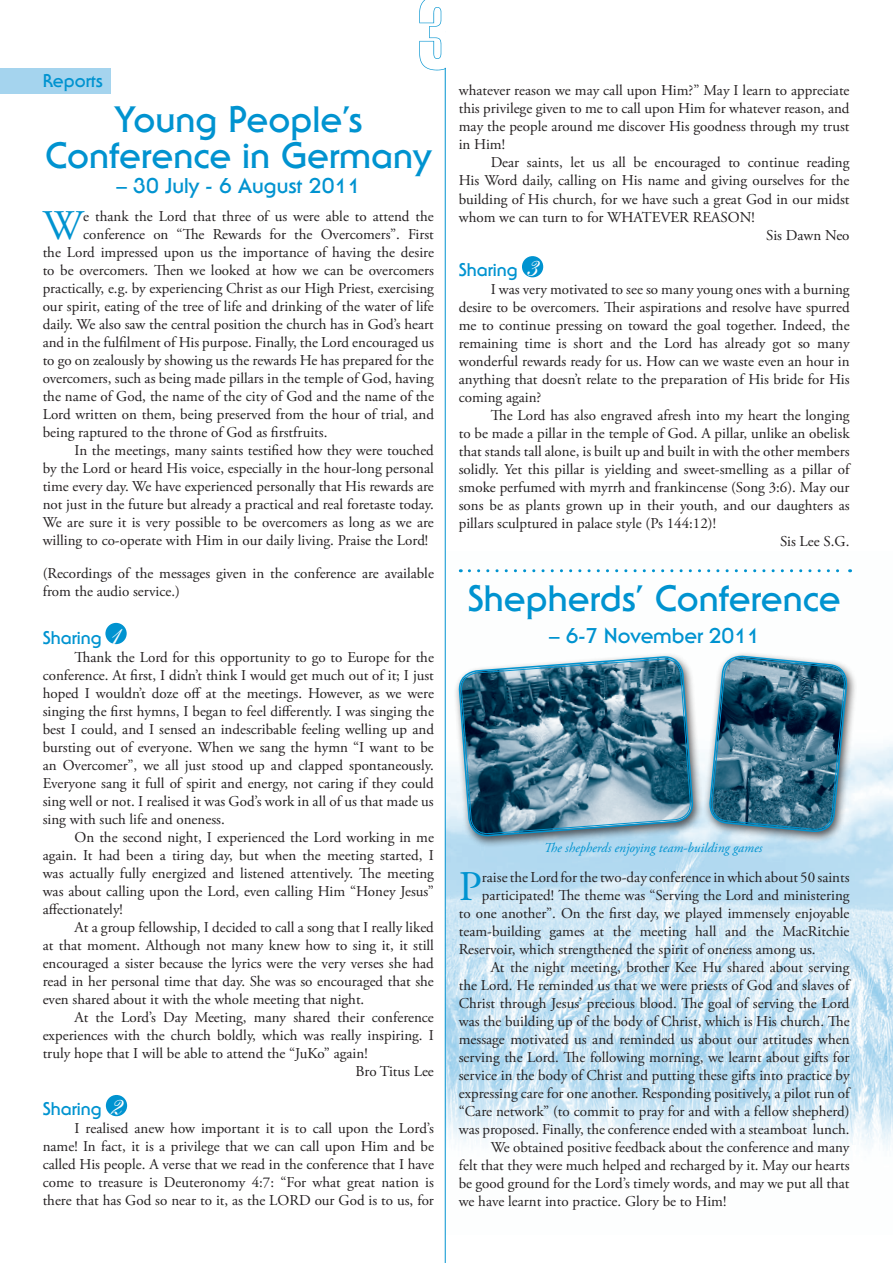
<style>
.page{position:relative;width:893px;height:1263px;background:#fff}
.page>*{position:absolute;margin:0;border:0;box-sizing:border-box;transform-origin:0 0}
.t1{font:42.15px "Adobe Garamond Pro";color:#0093d0}
.t2{font:700 36px/36px "Serif Gothic";color:#0093d0;text-align:center}
.t3{font:700 21px "Serif Gothic";color:#0093d0}
.t4{font:700 18px "Serif Gothic";color:#0093d0}
.t5{font:15px/18px "Adobe Garamond Pro";color:#231f20;text-align:justify}
.t6{font:italic 13.5px "Adobe Garamond Pro";color:#0093d0}
.s1{font-family:"Sheer Elegance";font-weight:400;font-size:36px;color:#fff}
</style>
<div class="page">
<img style="left:446px;top:569px;width:447px;height:582px">
<div style="left:522px;top:256px;width:21px;height:21px;background:#0093d0;border-radius:50%"></div>
<div style="left:106px;top:1095px;width:21px;height:21px;background:#0093d0;border-radius:50%"></div>
<hr style="left:445px;top:68px;width:1px;height:1195px;background:#0093d0">
<img style="left:419px;top:0;width:26px;height:70px">
<svg style="left:469px;top:569px;width:382px;height:3px"></svg>
<div style="left:0;top:68px;width:111px;height:26px;background:#a5d4ee"></div>
<div style="left:105px;top:623px;width:22px;height:21px;background:#0093d0;border-radius:50%"></div>
<div style="left:453px;top:652px;width:250px;height:196px;background:#231f20;opacity:.75"></div>
<svg style="left:458px;top:656px;width:236px;height:203px;background:#b3d3e6"></svg>
<svg style="left:460px;top:658px;width:231px;height:177px;background:#588297"></svg>
<div style="left:704px;top:652px;width:153px;height:191px;background:#231f20;opacity:.75"></div>
<svg style="left:708px;top:654px;width:140px;height:180px;background:#4e7b91"></svg>
<p class="t4" style="left:43px;top:70px;width:62px">Reports</p>
<h2 class="t2" style="left:45px;top:102px;width:387px">Young People’s<br>Conference in Germany</h2>
<h3 class="t3" style="left:116px;top:174px;width:245px">– 30 July - 6 August 2011</h3>
<h1 class="t1" style="left:43px;top:200px;width:42px">W</h1>
<p class="t5" style="left:83px;top:208px;width:352px">e thank the Lord that three of us were able to attend the</p>
<p class="t5" style="left:83px;top:226px;width:352px">conference on “The Rewards for the Overcomers”. First</p>
<p class="t5" style="left:43px;top:244px;width:393px">the Lord impressed upon us the importance of having the desire</p>
<p class="t5" style="left:43px;top:262px;width:393px">to be overcomers. Then we looked at how we can be overcomers</p>
<p class="t5" style="left:43px;top:280px;width:393px">practically, e.g. by experiencing Christ as our High Priest, exercising</p>
<p class="t5" style="left:43px;top:298px;width:393px">our spirit, eating of the tree of life and drinking of the water of life</p>
<p class="t5" style="left:43px;top:316px;width:393px">daily. We also saw the central position the church has in God’s heart</p>
<p class="t5" style="left:43px;top:334px;width:393px">and in the fulfilment of His purpose. Finally, the Lord encouraged us</p>
<p class="t5" style="left:43px;top:352px;width:393px">to go on zealously by showing us the rewards He has prepared for the</p>
<p class="t5" style="left:43px;top:370px;width:393px">overcomers, such as being made pillars in the temple of God, having</p>
<p class="t5" style="left:43px;top:388px;width:393px">the name of God, the name of the city of God and the name of the</p>
<p class="t5" style="left:43px;top:406px;width:393px">Lord written on them, being preserved from the hour of trial, and</p>
<p class="t5" style="left:43px;top:424px;width:286px">being raptured to the throne of God as firstfruits.</p>
<p class="t5" style="left:75px;top:442px;width:361px">In the meetings, many saints testified how they were touched</p>
<p class="t5" style="left:43px;top:460px;width:393px">by the Lord or heard His voice, especially in the hour-long personal</p>
<p class="t5" style="left:43px;top:478px;width:393px">time every day. We have experienced personally that His rewards are</p>
<p class="t5" style="left:43px;top:496px;width:393px">not just in the future but already a practical and real foretaste today.</p>
<p class="t5" style="left:43px;top:514px;width:393px">We are sure it is very possible to be overcomers as long as we are</p>
<p class="t5" style="left:43px;top:532px;width:387px">willing to co-operate with Him in our daily living. Praise the Lord!</p>
<p class="t5" style="left:43px;top:565px;width:393px">(Recordings of the messages given in the conference are available from the audio service.)</p>
<p class="t5" style="left:459px;top:82px;width:392px">whatever reason we may call upon Him?” May I learn to appreciate this privilege given to me to call upon Him for whatever reason, and may the people around me discover His goodness through my trust in Him!</p>
<p class="t5" style="left:491px;top:154px;width:360px">Dear saints, let us all be encouraged to continue reading</p>
<p class="t5" style="left:459px;top:172px;width:392px">His Word daily, calling on His name and giving ourselves for the</p>
<p class="t5" style="left:459px;top:190px;width:392px">building of His church, for we have such a great God in our midst</p>
<p class="t5" style="left:459px;top:208px;width:298px">whom we can turn to for WHATEVER REASON!</p>
<p class="t5" style="left:766px;top:226px;width:85px">Sis Dawn Neo</p>
<p class="t4" style="left:459px;top:259px;width:82px">Sharing <span class="s1">3</span></p>
<p class="t5" style="left:459px;top:280px;width:392px;text-indent:32px">I was very motivated to see so many young ones with a burning desire to be overcomers. Their aspirations and resolve have spurred me to continue pressing on toward the goal together. Indeed, the remaining time is short and the Lord has already got so many wonderful rewards ready for us. How can we waste even an hour in anything that doesn’t relate to the preparation of His bride for His coming again?</p>
<p class="t5" style="left:491px;top:406px;width:360px">The Lord has also engraved afresh into my heart the longing</p>
<p class="t5" style="left:459px;top:424px;width:392px">to be made a pillar in the temple of God. A pillar, unlike an obelisk</p>
<p class="t5" style="left:459px;top:442px;width:392px">that stands tall alone, is built up and built in with the other members</p>
<p class="t5" style="left:459px;top:460px;width:392px">solidly. Yet this pillar is yielding and sweet-smelling as a pillar of</p>
<p class="t5" style="left:459px;top:478px;width:392px">smoke perfumed with myrrh and frankincense (Song 3:6). May our</p>
<p class="t5" style="left:459px;top:496px;width:392px">sons be as plants grown up in their youth, and our daughters as</p>
<p class="t5" style="left:459px;top:514px;width:259px">pillars sculptured in palace style (Ps 144:12)!</p>
<p class="t5" style="left:780px;top:532px;width:71px">Sis Lee S.G.</p>
<h2 class="t2" style="left:468px;top:581px;width:374px">Shepherds’ Conference</h2>
<p class="t4" style="left:43px;top:627px;width:79px">Sharing <span class="s1">1</span></p>
<h3 class="t3" style="left:549px;top:623px;width:212px">– 6-7 November 2011</h3>
<p class="t5" style="left:43px;top:648px;width:393px;text-indent:32px">Thank the Lord for this opportunity to go to Europe for the conference. At first, I didn’t think I would get much out of it; I just hoped I wouldn’t doze off at the meetings. However, as we were singing the first hymns, I began to feel differently. I was singing the best I could, and I sensed an indescribable feeling welling up and bursting out of everyone. When we sang the hymn “I want to be an Overcomer”, we all just stood up and clapped spontaneously.<br>Everyone sang it full of spirit and energy, not caring if they could sing well or not. I realised it was God’s work in all of us that made us sing with such life and oneness.</p>
<p class="t5" style="left:43px;top:828px;width:393px;text-indent:32px">On the second night, I experienced the Lord working in me again. It had been a tiring day, but when the meeting started, I was actually fully energized and listened attentively. The meeting was about calling upon the Lord, even calling Him “Honey Jesus” affectionately!</p>
<p class="t5" style="left:43px;top:918px;width:393px;text-indent:32px">At a group fellowship, I decided to call a song that I really liked at that moment. Although not many knew how to sing it, it still encouraged a sister because the lyrics were the very verses she had read in her personal time that day. She was so encouraged that she even shared about it with the whole meeting that night.</p>
<p class="t5" style="left:75px;top:1008px;width:361px">At the Lord’s Day Meeting, many shared their conference</p>
<p class="t5" style="left:43px;top:1026px;width:393px">experiences with the church boldly, which was really inspiring. I</p>
<p class="t5" style="left:43px;top:1044px;width:326px">truly hope that I will be able to attend the “JuKo” again!</p>
<p class="t5" style="left:356px;top:1062px;width:80px">Bro Titus Lee</p>
<p class="t4" style="left:43px;top:1098px;width:82px">Sharing <span class="s1">2</span></p>
<p class="t5" style="left:43px;top:1120px;width:393px;text-indent:32px">I realised anew how important it is to call upon the Lord’s name! In fact, it is a privilege that we can call upon Him and be called His people. A verse that we read in the conference that I have come to treasure is Deuteronomy 4:7: “For what great nation is there that has God so near to it, as the LORD our God is to us, for</p>
<p class="t6" style="left:544px;top:840px;width:220px">The shepherds enjoying team-building games</p>
<h1 class="t1" style="left:459px;top:861px;width:25px">P</h1>
<p class="t5" style="left:482px;top:868px;width:369px">raise the Lord for the two-day conference in which about 50 saints</p>
<p class="t5" style="left:482px;top:886px;width:369px">participated! The theme was “Serving the Lord and ministering</p>
<p class="t5" style="left:459px;top:904px;width:392px">to one another”. On the first day, we played immensely enjoyable</p>
<p class="t5" style="left:459px;top:922px;width:392px">team-building games at the meeting hall and the MacRitchie</p>
<p class="t5" style="left:459px;top:940px;width:358px">Reservoir, which strengthened the spirit of oneness among us.</p>
<p class="t5" style="left:491px;top:958px;width:360px">At the night meeting, brother Kee Hu shared about serving</p>
<p class="t5" style="left:459px;top:976px;width:392px">the Lord. He reminded us that we were priests of God and slaves of</p>
<p class="t5" style="left:459px;top:994px;width:392px">Christ through Jesus’ precious blood. The goal of serving the Lord</p>
<p class="t5" style="left:459px;top:1012px;width:392px">was the building up of the body of Christ, which is His church. The</p>
<p class="t5" style="left:459px;top:1030px;width:392px">message motivated us and reminded us about our attitudes when</p>
<p class="t5" style="left:459px;top:1048px;width:392px">serving the Lord. The following morning, we learnt about gifts for</p>
<p class="t5" style="left:459px;top:1066px;width:392px">service in the body of Christ and putting these gifts into practice by</p>
<p class="t5" style="left:459px;top:1084px;width:392px">expressing care for one another. Responding positively, a pilot run of</p>
<p class="t5" style="left:459px;top:1102px;width:392px">“Care network” (to commit to pray for and with a fellow shepherd)</p>
<p class="t5" style="left:459px;top:1120px;width:392px">was proposed. Finally, the conference ended with a steamboat lunch.</p>
<p class="t5" style="left:491px;top:1138px;width:360px">We obtained positive feedback about the conference and many</p>
<p class="t5" style="left:459px;top:1156px;width:392px">felt that they were much helped and recharged by it. May our hearts</p>
<p class="t5" style="left:459px;top:1174px;width:392px">be good ground for the Lord’s timely words, and may we put all that</p>
<p class="t5" style="left:459px;top:1192px;width:269px">we have learnt into practice. Glory be to Him!</p>
</div>
